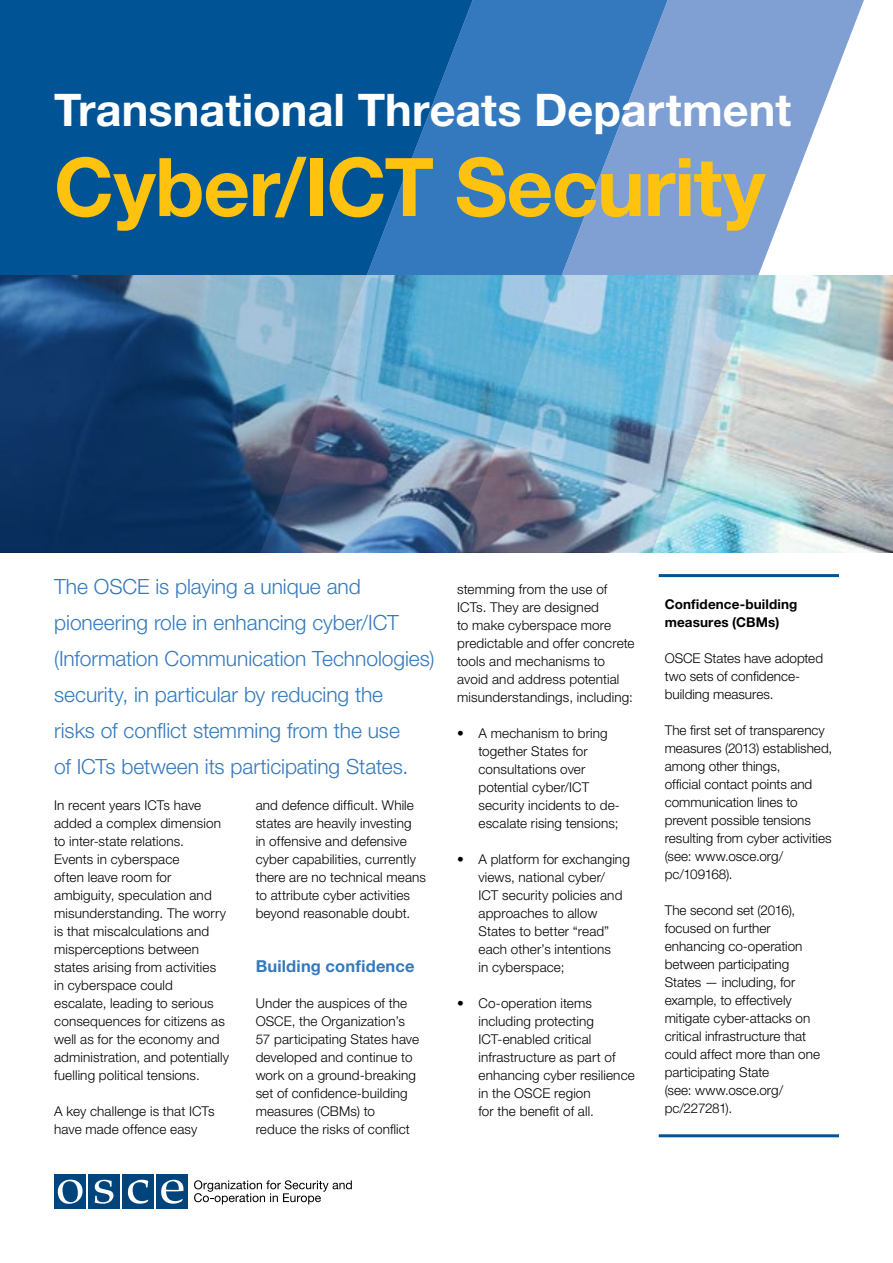
<style>
.page{position:relative;width:893px;height:1263px;background:#fff}
.page>*{position:absolute;margin:0;border:0;box-sizing:border-box;transform-origin:0 0}
.t1{font:700 81px "Helvetica Neue LT Pro";letter-spacing:-.015em;color:#ffc20e}
.t2{font:700 45px "Helvetica Neue LT Pro";color:#fff}
.t3{font:300 21px/36px "Helvetica Neue LT Pro";letter-spacing:-.005em;color:#3479be}
.t4{font:700 16.5px "Helvetica Neue LT Pro";letter-spacing:.01em;color:#3479be}
.t5{font:300 13.5px/18px "Helvetica Neue LT Pro";letter-spacing:.01em;color:#000}
.t6{font:700 13.5px/18px "Helvetica Neue LT Pro";letter-spacing:.01em;color:#000}
</style>
<div class="page">
<svg style="left:0;top:0;width:455px;height:553px;background:#225f94"></svg>
<img style="left:455px;top:0;width:438px;height:553px">
<svg style="left:194px;top:1180px;width:158px;height:24px"></svg>
<div style="left:54px;top:1174px;width:32px;height:35px;background:#00447c"></div>
<div style="left:88px;top:1174px;width:32px;height:35px;background:#00447c"></div>
<div style="left:122px;top:1174px;width:32px;height:35px;background:#00447c"></div>
<div style="left:156px;top:1174px;width:32px;height:35px;background:#00447c"></div>
<svg style="left:161px;top:1180px;width:22px;height:24px"></svg>
<svg style="left:128px;top:1180px;width:20px;height:24px"></svg>
<svg style="left:95px;top:1180px;width:18px;height:24px"></svg>
<svg style="left:58px;top:1179px;width:25px;height:25px"></svg>
<hr style="left:659px;top:574px;width:180px;height:3px;background:#005496">
<hr style="left:659px;top:1134px;width:180px;height:3px;background:#005496">
<h2 class="t2" style="left:54px;top:82px;width:739px">Transnational Threats Department</h2>
<h1 class="t1" style="left:54px;top:137px;width:713px">Cyber/ICT Security</h1>
<p class="t3" style="left:54px;top:568px;width:382px">The OSCE is playing a unique and pioneering role in enhancing cyber/ICT (Information Communication Technologies) security, in particular by reducing the<br>risks of conflict stemming from the use<br>of ICTs between its participating States.</p>
<p class="t5" style="left:54px;top:796px;width:176px">In recent years ICTs have added a complex dimension to inter-state relations.<br>Events in cyberspace<br>often leave room for ambiguity, speculation and misunderstanding. The worry is that miscalculations and misperceptions between states arising from activities in cyberspace could<br>escalate, leading to serious consequences for citizens as well as for the economy and administration, and potentially fuelling political tensions.</p>
<p class="t5" style="left:54px;top:1102px;width:162px">A key challenge is that ICTs have made offence easy</p>
<p class="t5" style="left:256px;top:796px;width:172px">and defence difficult. While states are heavily investing<br>in offensive and defensive cyber capabilities, currently there are no technical means to attribute cyber activities beyond reasonable doubt.</p>
<p class="t4" style="left:256px;top:956px;width:161px">Building confidence</p>
<p class="t5" style="left:256px;top:994px;width:165px">Under the auspices of the<br>OSCE, the Organization’s<br>57 participating States have developed and continue to work on a ground-breaking set of confidence-building measures (CBMs) to reduce the risks of conflict</p>
<p class="t5" style="left:457px;top:580px;width:179px">stemming from the use of<br>ICTs. They are designed<br>to make cyberspace more predictable and offer concrete tools and mechanisms to avoid and address potential misunderstandings, including:</p>
<p class="t5" style="left:478px;top:724px;width:143px;text-indent:-21px">• A mechanism to bring together States for consultations over potential cyber/ICT security incidents to de&shy;escalate rising tensions;</p>
<p class="t5" style="left:478px;top:850px;width:153px;text-indent:-21px">• A platform for exchanging views, national cyber/<br>ICT security policies and approaches to allow<br>States to better “read” each other’s intentions<br>in cyberspace;</p>
<p class="t5" style="left:478px;top:994px;width:158px;text-indent:-21px">• Co-operation items including protecting<br>ICT-enabled critical infrastructure as part of enhancing cyber resilience in the OSCE region<br>for the benefit of all.</p>
<p class="t6" style="left:665px;top:595px;width:134px">Confidence-building measures (CBMs)</p>
<p class="t5" style="left:665px;top:649px;width:160px">OSCE States have adopted two sets of confidence&shy;building measures.</p>
<p class="t5" style="left:665px;top:721px;width:169px">The first set of transparency measures (2013) established, among other things,<br>official contact points and communication lines to prevent possible tensions resulting from cyber activities (see: www.osce.org/ pc/109168).</p>
<p class="t5" style="left:665px;top:901px;width:157px">The second set (2016), focused on further enhancing co-operation between participating<br>States — including, for example, to effectively mitigate cyber-attacks on critical infrastructure that could affect more than one participating State<br>(see: www.osce.org/ pc/227281).</p>
</div>
